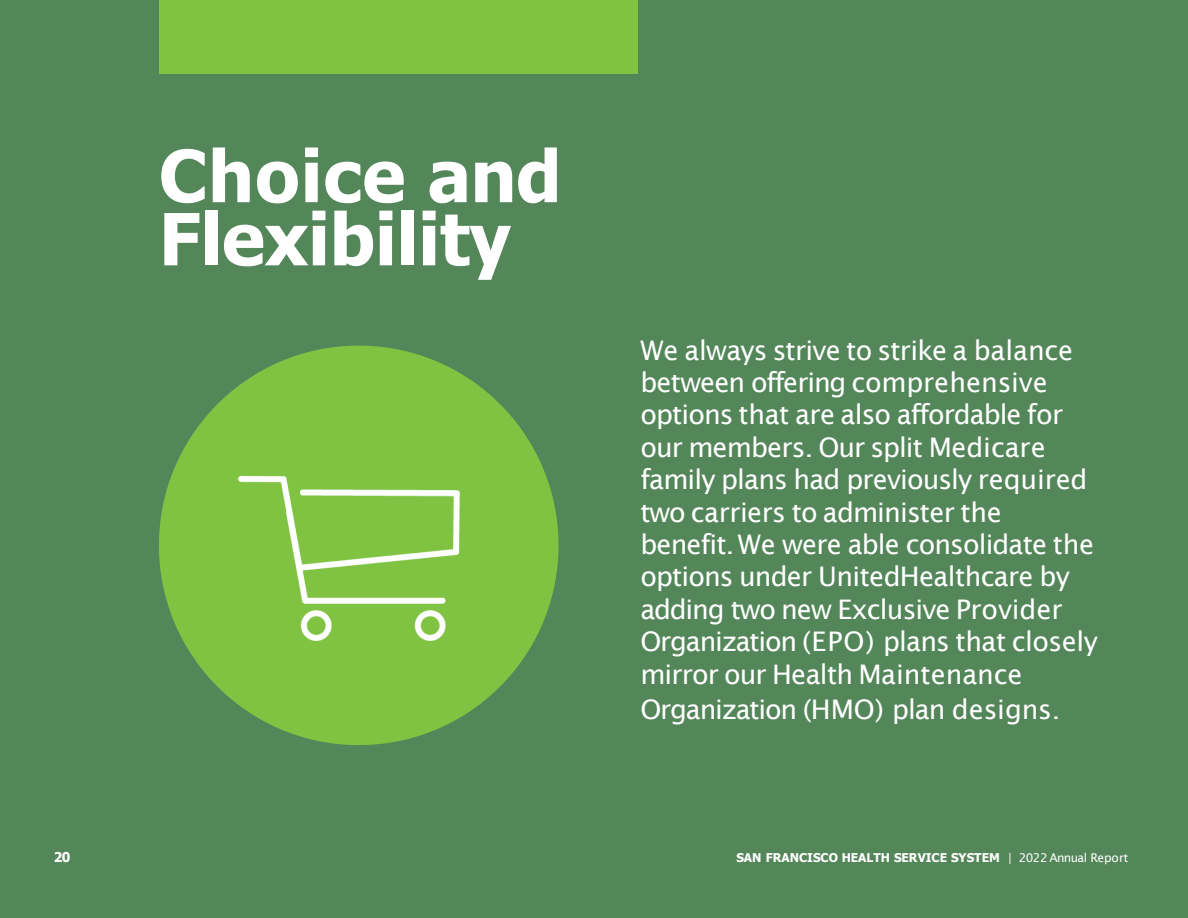
<style>
.page{position:relative;width:1188px;height:918px;background:#538659}
.page>*{position:absolute;margin:0;border:0;box-sizing:border-box;transform-origin:0 0}
.t1{font:700 72px/63.2px "Tahoma";color:#fff}
.t2{font:27px/32.4px "Lucida Sans";letter-spacing:-.03em;color:#fff}
.t3{font:700 13.5px "Tahoma";color:#fff}
.t4{font:700 12px "Tahoma";color:#fff}
.s1{font-family:"Lucida Sans";font-weight:400}
</style>
<div class="page">
<div style="left:159px;top:0;width:479px;height:73px;background:#80c342"></div>
<svg style="left:159px;top:346px;width:400px;height:262px"></svg>
<img style="left:169px;top:359px;width:389px;height:386px">
<h2 class="t1" style="left:159px;top:147px;width:404px">Choice and<br>Flexibility</h2>
<p class="t2" style="left:640px;top:334px;width:459px">We always strive to strike a balance between offering comprehensive options that are also affordable for our members. Our split Medicare family plans had previously required two carriers to administer the benefit. We were able consolidate the options under UnitedHealthcare by adding two new Exclusive Provider Organization (EPO) plans that closely mirror our Health Maintenance</p>
<p class="t2" style="left:640px;top:693px;width:422px">Organization (HMO) plan designs.</p>
<p class="t3" style="left:54px;top:848px;width:18px">20</p>
<p class="t4" style="left:736px;top:849px;width:394px">SAN FRANCISCO HEALTH SERVICE SYSTEM <span class="s1">| 2022Annual Report</span></p>
</div>
